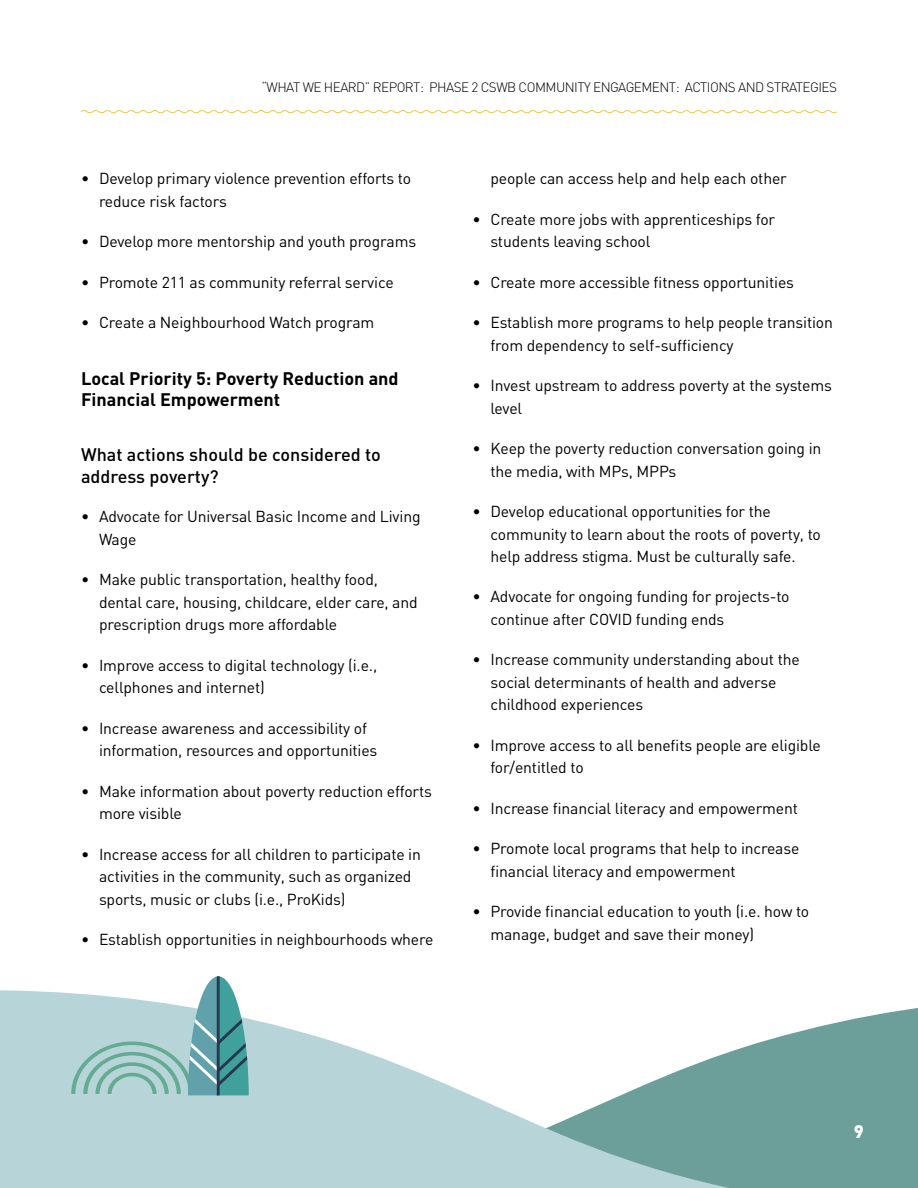
<style>
.page{position:relative;width:918px;height:1188px;background:#fff}
.page>*{position:absolute;margin:0;border:0;box-sizing:border-box;transform-origin:0 0}
.Normal__Web{font:700 18px/21.6px "DIN";color:#000}
.Normal__Web-2{font:500 18px/21.6px "DIN";color:#000}
.t1{font:900 18px "DIN";color:#fff}
.t2{font:15.75px/22.5px "DIN";letter-spacing:-.01em;color:#000}
.t3{font:300 13.5px "DIN";letter-spacing:-.04em;color:#000}
</style>
<div class="page">
<svg style="left:80px;top:110px;width:757px;height:4px"></svg>
<svg style="left:0;top:990px;width:918px;height:198px"></svg>
<svg style="left:71px;top:976px;width:178px;height:119px"></svg>
<p class="t3" style="left:261px;top:79px;width:577px">“WHAT WE HEARD” REPORT: PHASE 2 CSWB COMMUNITY ENGAGEMENT: ACTIONS AND STRATEGIES</p>
<p class="t2" style="left:99px;top:167px;width:314px;text-indent:-18px">• Develop primary violence prevention efforts to reduce risk factors</p>
<p class="t2" style="left:81px;top:230px;width:337px">• Develop more mentorship and youth programs</p>
<p class="t2" style="left:81px;top:270px;width:314px">• Promote 211 as community referral service</p>
<p class="t2" style="left:81px;top:311px;width:295px">• Create a Neighbourhood Watch program</p>
<p class="Normal__Web" style="left:81px;top:366px;width:319px">Local Priority 5: Poverty Reduction and<br>Financial Empowerment</p>
<p class="Normal__Web-2" style="left:81px;top:444px;width:301px">What actions should be considered to address poverty?</p>
<p class="t2" style="left:99px;top:505px;width:323px;text-indent:-18px">• Advocate for Universal Basic Income and Living<br>Wage</p>
<p class="t2" style="left:99px;top:568px;width:320px;text-indent:-18px">• Make public transportation, healthy food, dental care, housing, childcare, elder care, and prescription drugs more affordable</p>
<p class="t2" style="left:99px;top:654px;width:280px;text-indent:-18px">• Improve access to digital technology (i.e., cellphones and internet)</p>
<p class="t2" style="left:99px;top:717px;width:280px;text-indent:-18px">• Increase awareness and accessibility of information, resources and opportunities</p>
<p class="t2" style="left:99px;top:780px;width:334px;text-indent:-18px">• Make information about poverty reduction efforts more visible</p>
<p class="t2" style="left:99px;top:843px;width:323px;text-indent:-18px">• Increase access for all children to participate in activities in the community, such as organized sports, music or clubs (i.e., ProKids)</p>
<p class="t2" style="left:81px;top:928px;width:354px">• Establish opportunities in neighbourhoods where</p>
<p class="t2" style="left:490px;top:167px;width:298px">people can access help and help each other</p>
<p class="t2" style="left:490px;top:207px;width:286px;text-indent:-18px">• Create more jobs with apprenticeships for students leaving school</p>
<p class="t2" style="left:472px;top:270px;width:323px">• Create more accessible fitness opportunities</p>
<p class="t2" style="left:490px;top:311px;width:344px;text-indent:-18px">• Establish more programs to help people transition from dependency to self-sufficiency</p>
<p class="t2" style="left:490px;top:374px;width:343px;text-indent:-18px">• Invest upstream to address poverty at the systems level</p>
<p class="t2" style="left:490px;top:437px;width:332px;text-indent:-18px">• Keep the poverty reduction conversation going in the media, with MPs, MPPs</p>
<p class="t2" style="left:490px;top:500px;width:332px;text-indent:-18px">• Develop educational opportunities for the community to learn about the roots of poverty, to help address stigma. Must be culturally safe.</p>
<p class="t2" style="left:490px;top:585px;width:301px;text-indent:-18px">• Advocate for ongoing funding for projects-to continue after COVID funding ends</p>
<p class="t2" style="left:490px;top:648px;width:311px;text-indent:-18px">• Increase community understanding about the social determinants of health and adverse childhood experiences</p>
<p class="t2" style="left:490px;top:734px;width:332px;text-indent:-18px">• Improve access to all benefits people are eligible for/entitled to</p>
<p class="t2" style="left:472px;top:797px;width:327px">• Increase financial literacy and empowerment</p>
<p class="t2" style="left:490px;top:837px;width:310px;text-indent:-18px">• Promote local programs that help to increase financial literacy and empowerment</p>
<p class="t2" style="left:490px;top:900px;width:320px;text-indent:-18px">• Provide financial education to youth (i.e. how to manage, budget and save their money)</p>
<p class="t1" style="left:854px;top:1119px;width:12px">9</p>
</div>
